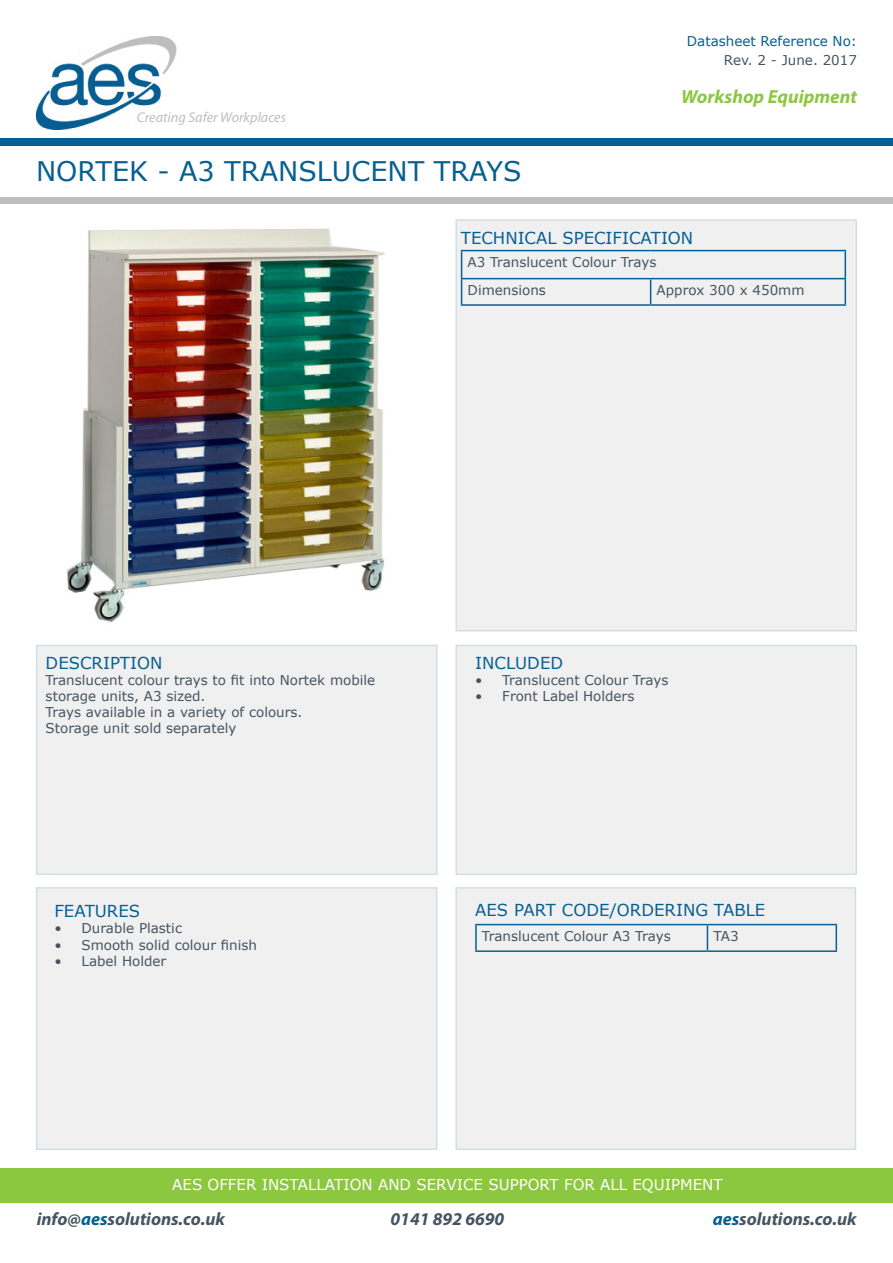
<style>
.page{position:relative;width:893px;height:1263px;background:#fff}
.page>*{position:absolute;margin:0;border:0;box-sizing:border-box;transform-origin:0 0}
.t1{font:27px "Verdana";color:#075f91}
.t2{font:italic 700 19.05px "Myriad Pro";color:#8cc740}
.t3{font:italic 700 18px "Myriad Pro";color:#455461}
.t4{font:16.5px "Verdana";color:#075f91}
.t5{font:15px "Verdana";color:#fff}
.t6{font:italic 14.25px "Myriad Pro";color:#bebebe}
.t7{font:13.5px/16.2px "Verdana";color:#455461}
.t8{font:13.5px "Verdana";color:#075f91}
.s1{color:#075f91}
</style>
<div class="page">
<div style="left:455px;top:645px;width:402px;height:230px;background:#f0f0f1"></div>
<div style="left:455px;top:219px;width:402px;height:412px;background:#f0f0f1"></div>
<div style="left:36px;top:645px;width:401px;height:230px;background:#f0f0f1"></div>
<div style="left:36px;top:887px;width:401px;height:263px;background:#f0f0f1"></div>
<div style="left:455px;top:887px;width:401px;height:263px;background:#f0f0f1"></div>
<img style="left:36px;top:36px;width:141px;height:93px">
<div style="left:0;top:138px;width:893px;height:8px;background:#075e93"></div>
<div style="left:0;top:198px;width:893px;height:6px;background:#bebebe"></div>
<div style="left:0;top:1169px;width:893px;height:34px;background:#8cc740"></div>
<hr style="left:461px;top:250px;width:190px;height:1px;background:#075f91">
<hr style="left:651px;top:250px;width:195px;height:1px;background:#075f91">
<hr style="left:844px;top:251px;width:2px;height:27px;background:#075f91">
<hr style="left:461px;top:278px;width:190px;height:1px;background:#075f91">
<svg style="left:461px;top:251px;width:1px;height:53px"></svg>
<hr style="left:651px;top:278px;width:195px;height:1px;background:#075f91">
<svg style="left:650px;top:279px;width:1px;height:25px"></svg>
<hr style="left:844px;top:279px;width:2px;height:25px;background:#075f91">
<hr style="left:461px;top:304px;width:190px;height:2px;background:#075f91">
<hr style="left:651px;top:304px;width:195px;height:2px;background:#075f91">
<hr style="left:475px;top:924px;width:232px;height:1px;background:#075f91">
<hr style="left:475px;top:925px;width:2px;height:25px;background:#075f91">
<hr style="left:707px;top:924px;width:130px;height:1px;background:#075f91">
<svg style="left:707px;top:925px;width:1px;height:25px"></svg>
<svg style="left:836px;top:925px;width:1px;height:25px"></svg>
<hr style="left:475px;top:950px;width:232px;height:2px;background:#075f91">
<hr style="left:707px;top:950px;width:130px;height:2px;background:#075f91">
<img style="left:67px;top:228px;width:318px;height:394px">
<p class="t6" style="left:137px;top:108px;width:151px">Creating Safer Workplaces</p>
<p class="t1" style="left:36px;top:153px;width:487px">NORTEK - A3 TRANSLUCENT TRAYS</p>
<p class="t8" style="left:687px;top:32px;width:172px">Datasheet Reference No:</p>
<p class="t7" style="left:724px;top:52px;width:135px">Rev. 2 - June. 2017</p>
<p class="t2" style="left:681px;top:84px;width:177px">Workshop Equipment</p>
<p class="t4" style="left:461px;top:227px;width:234px">TECHNICAL SPECIFICATION</p>
<p class="t7" style="left:468px;top:254px;width:190px">A3 Translucent Colour Trays</p>
<p class="t7" style="left:468px;top:282px;width:80px">Dimensions</p>
<p class="t7" style="left:657px;top:282px;width:149px">Approx 300 x 450mm</p>
<p class="t4" style="left:46px;top:651px;width:118px">DESCRIPTION</p>
<p class="t7" style="left:46px;top:672px;width:331px">Translucent colour trays to fit into Nortek mobile storage units, A3 sized.</p>
<p class="t7" style="left:46px;top:704px;width:258px">Trays available in a variety of colours.</p>
<p class="t7" style="left:46px;top:720px;width:192px">Storage unit sold separately</p>
<p class="t4" style="left:54px;top:900px;width:87px">FEATURES</p>
<p class="t7" style="left:54px;top:920px;width:129px">• Durable Plastic</p>
<p class="t7" style="left:54px;top:936px;width:204px">• Smooth solid colour finish</p>
<p class="t7" style="left:54px;top:952px;width:113px">• Label Holder</p>
<p class="t4" style="left:475px;top:651px;width:89px">INCLUDED</p>
<p class="t7" style="left:475px;top:672px;width:195px">• Translucent Colour Trays</p>
<p class="t7" style="left:475px;top:688px;width:161px">• Front Label Holders</p>
<p class="t4" style="left:475px;top:899px;width:292px">AES PART CODE/ORDERING TABLE</p>
<p class="t7" style="left:482px;top:928px;width:190px">Translucent Colour A3 Trays</p>
<p class="t7" style="left:713px;top:928px;width:27px">TA3</p>
<p class="t5" style="left:172px;top:1174px;width:552px">AES OFFER INSTALLATION AND SERVICE SUPPORT FOR ALL EQUIPMENT</p>
<p class="t3" style="left:37px;top:1208px;width:190px">info@<span class="s1">aes</span>solutions.co.uk</p>
<p class="t3" style="left:391px;top:1208px;width:115px">0141 892 6690</p>
<p class="t3" style="left:713px;top:1208px;width:145px"><span class="s1">aes</span>solutions.co.uk</p>
</div>
